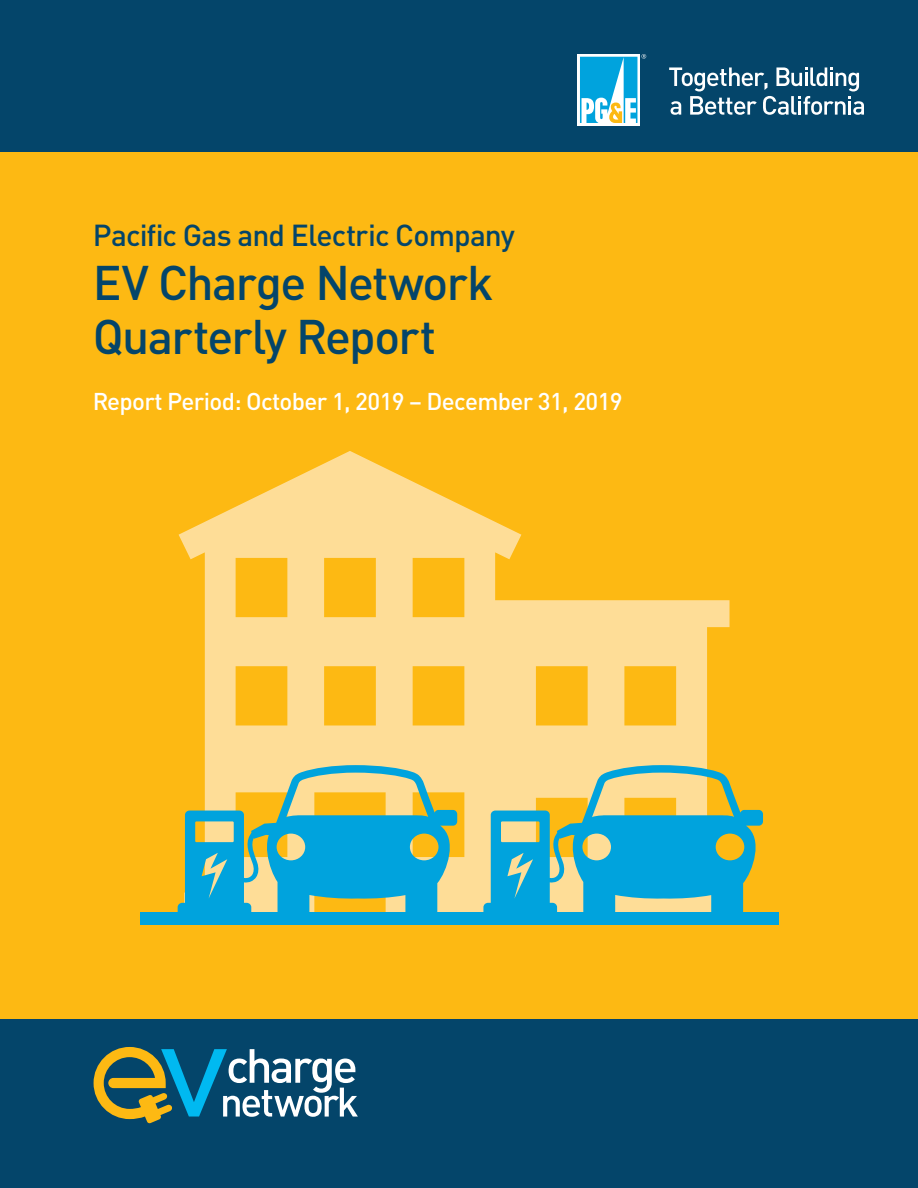
<style>
.page{position:relative;width:918px;height:1188px;background:#fff}
.page>*{position:absolute;margin:0;border:0;box-sizing:border-box;transform-origin:0 0}
.t1{font:500 48px/54px "DINOT";letter-spacing:-.035em;color:#04456a}
.t2{font:500 30px "DINOT";letter-spacing:-.03em;color:#04456a}
.t3{font:500 24px "DINOT";letter-spacing:-.025em;color:#fff}
</style>
<div class="page">
<div style="left:0;top:0;width:918px;height:152px;background:#04456a"></div>
<div style="left:0;top:152px;width:918px;height:1036px;background:#fdb913"></div>
<svg style="left:179px;top:451px;width:551px;height:462px;fill:#fedd97"></svg>
<div style="left:140px;top:913px;width:638px;height:12px;background:#00a3dd"></div>
<svg style="left:178px;top:765px;width:280px;height:148px"></svg>
<svg style="left:483px;top:765px;width:281px;height:148px"></svg>
<div style="left:0;top:1020px;width:918px;height:168px;background:#04456a"></div>
<div style="left:577px;top:54px;width:63px;height:72px;background:#fff"></div>
<svg style="left:580px;top:54px;width:66px;height:69px"></svg>
<svg style="left:94px;top:1047px;width:264px;height:76px"></svg>
<svg style="left:669px;top:67px;width:195px;height:48px"></svg>
<p class="t2" style="left:93px;top:216px;width:424px">Pacific Gas and Electric Company</p>
<p class="t1" style="left:93px;top:255px;width:402px">EV Charge Network<br>Quarterly Report</p>
<p class="t3" style="left:93px;top:386px;width:531px">Report Period: October 1, 2019 – December 31, 2019</p>
</div>
